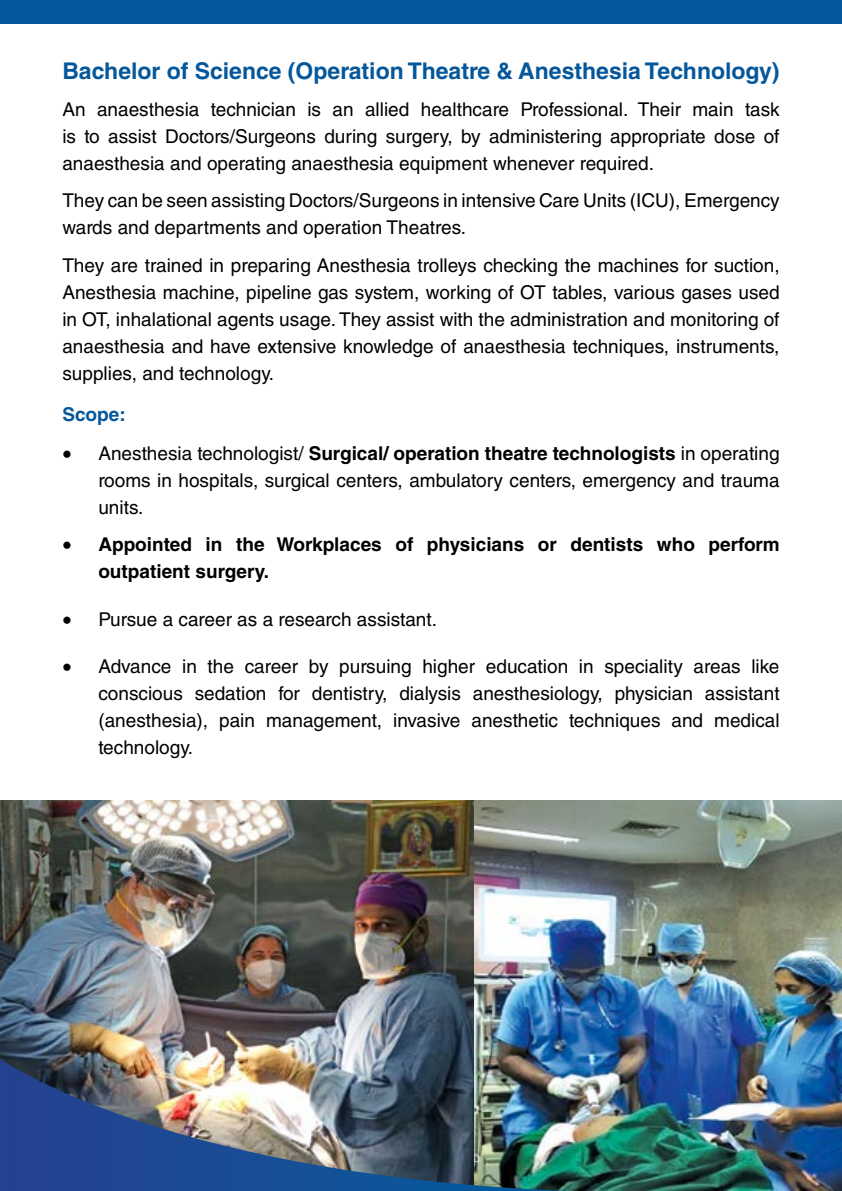
<style>
.page{position:relative;width:842px;height:1191px;background:#fff}
.page>*{position:absolute;margin:0;border:0;box-sizing:border-box;transform-origin:0 0}
.t1{font:700 23px "Helvetica LT Std";color:#05579b}
.t2{font:19px/27px "Helvetica LT Std";color:#000;text-align:justify}
.t3{font:700 19px/27px "Helvetica LT Std";color:#000}
.t4{font:700 19px "Helvetica LT Std";color:#05579b}
.s1{font-weight:700}
</style>
<div class="page">
<img style="left:0;top:800px;width:842px;height:391px">
<img style="left:0;top:1058px;width:569px;height:133px">
<div style="left:0;top:0;width:842px;height:24px;background:#05579b"></div>
<p class="t1" style="left:62px;top:57px;width:719px">Bachelor of Science (Operation Theatre &amp; Anesthesia Technology)</p>
<p class="t2" style="left:62px;top:96px;width:719px">An anaesthesia technician is an allied healthcare Professional. Their main task is to assist Doctors/Surgeons during surgery, by administering appropriate dose of anaesthesia and operating anaesthesia equipment whenever required.</p>
<p class="t2" style="left:62px;top:187px;width:719px">They can be seen assisting Doctors/Surgeons in intensive Care Units (ICU), Emergency wards and departments and operation Theatres.</p>
<p class="t2" style="left:62px;top:251px;width:719px">They are trained in preparing Anesthesia trolleys checking the machines for suction, Anesthesia machine, pipeline gas system, working of OT tables, various gases used in OT, inhalational agents usage. They assist with the administration and monitoring of anaesthesia and have extensive knowledge of anaesthesia techniques, instruments, supplies, and technology.</p>
<p class="t4" style="left:62px;top:402px;width:65px">Scope:</p>
<p class="t2" style="left:98px;top:440px;width:683px;text-indent:-36px">• Anesthesia technologist/ <span class="s1">Surgical/ operation theatre technologists</span> in operating rooms in hospitals, surgical centers, ambulatory centers, emergency and trauma units.</p>
<p class="t3" style="left:98px;top:531px;width:683px;text-indent:-36px">• Appointed in the Workplaces of physicians or dentists who perform outpatient surgery.</p>
<p class="t2" style="left:62px;top:605px;width:376px">• Pursue a career as a research assistant.</p>
<p class="t2" style="left:98px;top:652px;width:683px;text-indent:-36px">• Advance in the career by pursuing higher education in speciality areas like conscious sedation for dentistry, dialysis anesthesiology, physician assistant (anesthesia), pain management, invasive anesthetic techniques and medical technology.</p>
</div>
